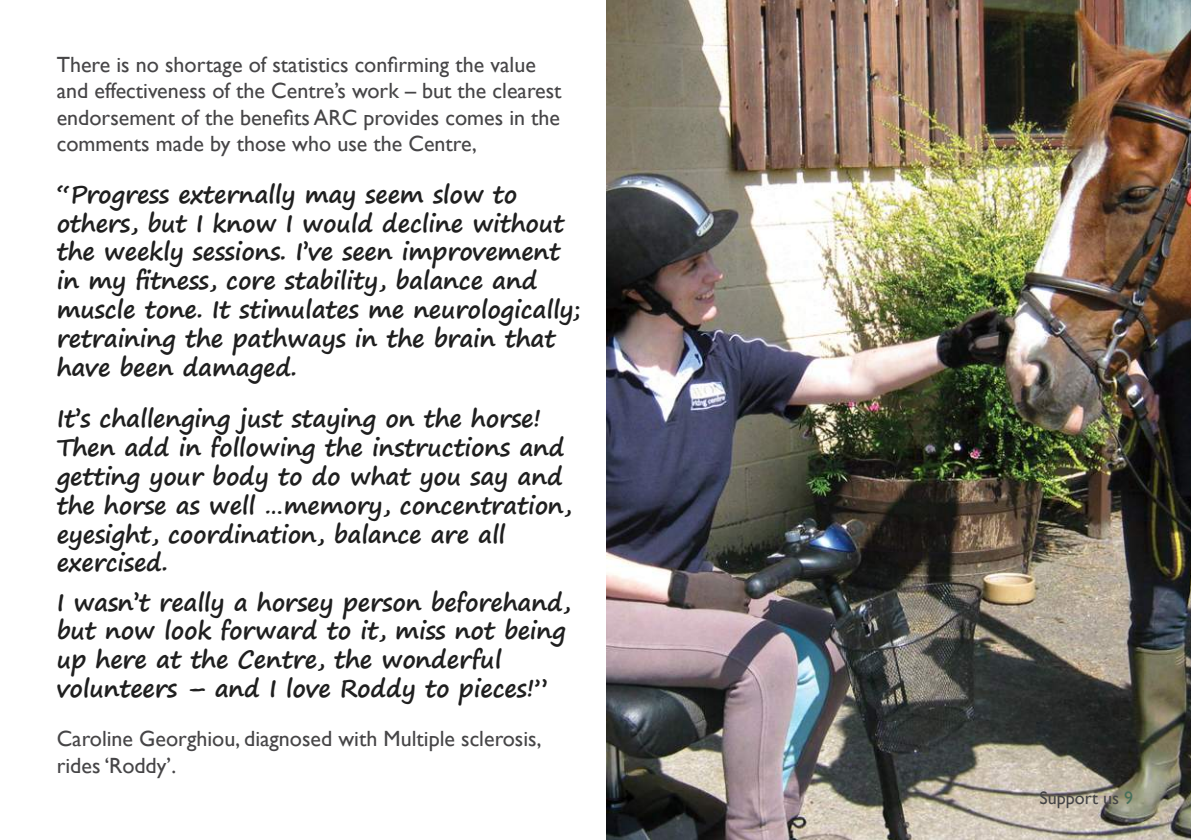
<style>
.page{position:relative;width:1191px;height:840px;background:#fff}
.page>*{position:absolute;margin:0;border:0;box-sizing:border-box;transform-origin:0 0}
.t1{font:700 24px/28.8px "Segoe Print";letter-spacing:-.01em;color:#1f1f1f}
.t2{font:22px/26.4px "Gill Sans";color:#464547}
.t3{font:18px "Gill Sans";color:#464547}
.s1{color:#47705b}
</style>
<div class="page">
<img style="left:607px;top:0;width:584px;height:839px">
<p class="t2" style="left:57px;top:52px;width:506px">There is no shortage of statistics confirming the value and effectiveness of the Centre’s work – but the clearest endorsement of the benefits ARC provides comes in the comments made by those who use the Centre,</p>
<p class="t1" style="left:57px;top:179px;width:526px">“Progress externally may seem slow to others, but I know I would decline without the weekly sessions. I’ve seen improvement in my fitness, core stability, balance and muscle tone. It stimulates me neurologically; retraining the pathways in the brain that have been damaged.</p>
<p class="t1" style="left:57px;top:403px;width:516px">It’s challenging just staying on the horse!<br>Then add in following the instructions and getting your body to do what you say and the horse as well …memory, concentration, eyesight, coordination, balance are all exercised.</p>
<p class="t1" style="left:57px;top:586px;width:515px">I wasn’t really a horsey person beforehand, but now look forward to it, miss not being up here at the Centre, the wonderful volunteers – and I love Roddy to pieces!”</p>
<p class="t2" style="left:57px;top:725px;width:486px">Caroline Georghiou, diagnosed with Multiple sclerosis, rides ‘Roddy’.</p>
<p class="t3" style="left:1039px;top:787px;width:95px">Support us <span class="s1">9</span></p>
</div>
